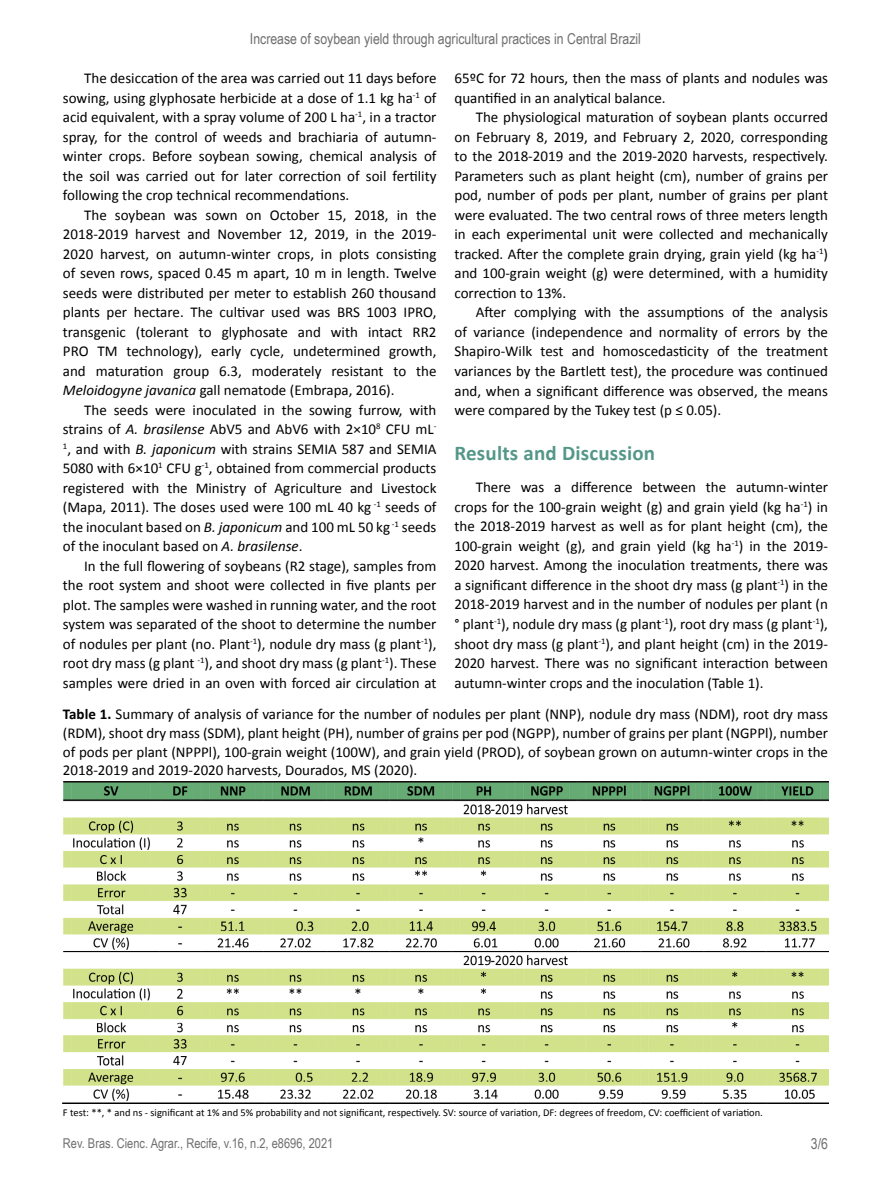
<style>
.page{position:relative;width:891px;height:1188px;background:#fff}
.page>*{position:absolute;margin:0;border:0;box-sizing:border-box;transform-origin:0 0}
.t1{font:700 21px "Calibri";letter-spacing:.01em;color:#549788}
.t2{font:15px/19.5px "Calibri";color:#000;text-align:justify}
.t3{font:15px "Arial Narrow";color:#706f6f}
.t4{font:13.5px "Arial Narrow";color:#706f6f}
.t5{font:10.5px "Calibri";color:#000}
.s1{font-style:italic}
.s2{font-weight:700}
</style>
<div class="page">
<img style="left:63px;top:782px;width:765px;height:322px">
<p class="t3" style="left:250px;top:28px;width:393px">Increase of soybean yield through agricultural practices in Central Brazil</p>
<p class="t2" style="left:63px;top:69px;width:375px;text-indent:21px">The desiccation of the area was carried out 11 days before sowing, using glyphosate herbicide at a dose of 1.1 kg ha<sup>-1</sup> of acid equivalent, with a spray volume of 200 L ha<sup>-1</sup>, in a tractor spray, for the control of weeds and brachiaria of autumn&shy;winter crops. Before soybean sowing, chemical analysis of the soil was carried out for later correction of soil fertility following the crop technical recommendations.</p>
<p class="t2" style="left:63px;top:205px;width:375px;text-indent:21px">The soybean was sown on October 15, 2018, in the 2018-2019 harvest and November 12, 2019, in the 2019- 2020 harvest, on autumn-winter crops, in plots consisting of seven rows, spaced 0.45 m apart, 10 m in length. Twelve seeds were distributed per meter to establish 260 thousand plants per hectare. The cultivar used was BRS 1003 IPRO, transgenic (tolerant to glyphosate and with intact RR2<br>PRO TM technology), early cycle, undetermined growth, and maturation group 6.3, moderately resistant to the <span class="s1">Meloidogyne javanica</span> gall nematode (Embrapa, 2016).</p>
<p class="t2" style="left:63px;top:400px;width:375px;text-indent:21px">The seeds were inoculated in the sowing furrow, with strains of <span class="s1">A. brasilense</span> AbV5 and AbV6 with 2×10<sup>8</sup> CFU mL<sup>-1</sup>, and with <span class="s1">B. japonicum</span> with strains SEMIA 587 and SEMIA 5080 with 6×10<sup>1</sup> CFU g<sup>-1</sup>, obtained from commercial products registered with the Ministry of Agriculture and Livestock (Mapa, 2011). The doses used were 100 mL 40 kg <sup>-1</sup> seeds of the inoculant based on <span class="s1">B. japonicum</span> and 100 mL 50 kg <sup>-1</sup> seeds of the inoculant based on <span class="s1">A. brasilense</span>.</p>
<p class="t2" style="left:63px;top:556px;width:375px;text-indent:21px">In the full flowering of soybeans (R2 stage), samples from the root system and shoot were collected in five plants per plot. The samples were washed in running water, and the root system was separated of the shoot to determine the number of nodules per plant (no. Plant<sup>-1</sup>), nodule dry mass (g plant<sup>-1</sup>), root dry mass (g plant <sup>-1</sup>), and shoot dry mass (g plant<sup>-1</sup>). These samples were dried in an oven with forced air circulation at</p>
<p class="t2" style="left:455px;top:69px;width:375px">65ºC for 72 hours, then the mass of plants and nodules was quantified in an analytical balance.</p>
<p class="t2" style="left:454px;top:108px;width:375px;text-indent:21px">The physiological maturation of soybean plants occurred on February 8, 2019, and February 2, 2020, corresponding to the 2018-2019 and the 2019-2020 harvests, respectively.<br>Parameters such as plant height (cm), number of grains per pod, number of pods per plant, number of grains per plant were evaluated. The two central rows of three meters length in each experimental unit were collected and mechanically tracked. After the complete grain drying, grain yield (kg ha<sup>-1</sup>) and 100-grain weight (g) were determined, with a humidity correction to 13%.</p>
<p class="t2" style="left:454px;top:303px;width:375px;text-indent:21px">After complying with the assumptions of the analysis of variance (independence and normality of errors by the Shapiro-Wilk test and homoscedasticity of the treatment variances by the Bartlett test), the procedure was continued and, when a significant difference was observed, the means were compared by the Tukey test (p ≤ 0.05).</p>
<h1 class="t1" style="left:454px;top:440px;width:202px">Results and Discussion</h1>
<p class="t2" style="left:454px;top:478px;width:375px;text-indent:21px">There was a difference between the autumn-winter crops for the 100-grain weight (g) and grain yield (kg ha<sup>-1</sup>) in the 2018-2019 harvest as well as for plant height (cm), the 100-grain weight (g), and grain yield (kg ha<sup>-1</sup>) in the 2019- 2020 harvest. Among the inoculation treatments, there was a significant difference in the shoot dry mass (g plant<sup>-1</sup>) in the 2018-2019 harvest and in the number of nodules per plant (n ° plant<sup>-1</sup>), nodule dry mass (g plant<sup>-1</sup>), root dry mass (g plant<sup>-1</sup>), shoot dry mass (g plant<sup>-1</sup>), and plant height (cm) in the 2019- 2020 harvest. There was no significant interaction between autumn-winter crops and the inoculation (Table 1).</p>
<p class="t2" style="left:63px;top:705px;width:767px;line-height:18.8px"><span class="s2">Table 1.</span> Summary of analysis of variance for the number of nodules per plant (NNP), nodule dry mass (NDM), root dry mass (RDM), shoot dry mass (SDM), plant height (PH), number of grains per pod (NGPP), number of grains per plant (NGPPl), number of pods per plant (NPPPl), 100-grain weight (100W), and grain yield (PROD), of soybean grown on autumn-winter crops in the 2018-2019 and 2019-2020 harvests, Dourados, MS (2020).</p>
<p class="t5" style="left:63px;top:1106px;width:701px">F test: **, * and ns - significant at 1% and 5% probability and not significant, respectively. SV: source of variation, DF: degrees of freedom, CV: coefficient of variation.</p>
<p class="t4" style="left:63px;top:1134px;width:272px">Rev. Bras. Cienc. Agrar., Recife, v.16, n.2, e8696, 2021</p>
<p class="t3" style="left:811px;top:1133px;width:19px">3/6</p>
</div>
